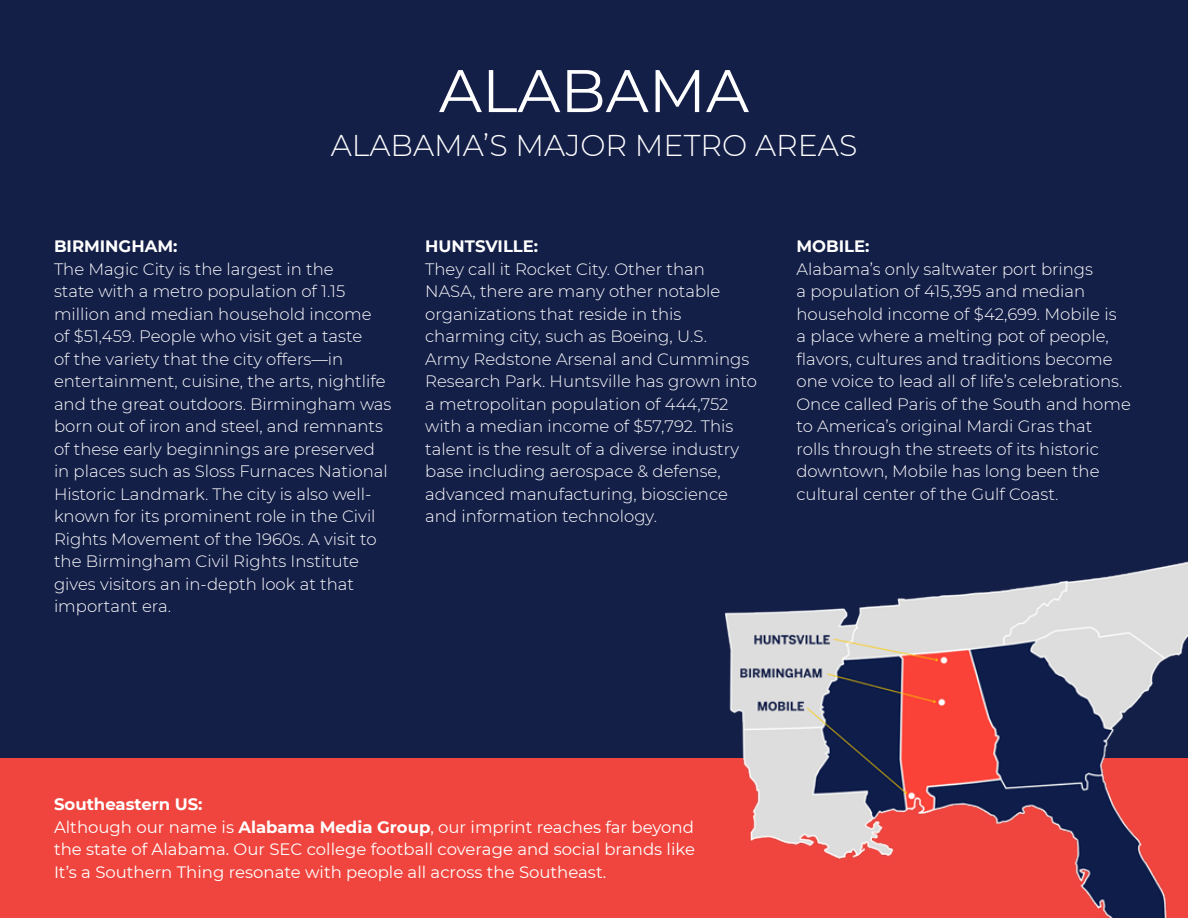
<style>
.page{position:relative;width:1188px;height:918px;background:#141f48}
.page>*{position:absolute;margin:0;border:0;box-sizing:border-box;transform-origin:0 0}
.t1{font:60px "Montserrat";color:#fff}
.t2{font:300 30px "Montserrat";color:#fff}
.t3{font:300 16.5px/22.5px "Montserrat";color:#fff}
.t4{font:16.5px/22.5px "Montserrat";color:#fff}
.t5{font:700 16.5px "Montserrat";color:#fff}
.s1{font-weight:700}
</style>
<div class="page">
<div style="left:0;top:759px;width:1188px;height:159px;background:#ef453e"></div>
<img style="left:726px;top:561px;width:462px;height:357px">
<h1 class="t1" style="left:439px;top:49px;width:312px">ALABAMA</h1>
<h2 class="t2" style="left:331px;top:125px;width:528px">ALABAMA’S MAJOR METRO AREAS</h2>
<p class="t5" style="left:54px;top:234px;width:125px">BIRMINGHAM:</p>
<p class="t3" style="left:54px;top:257px;width:339px">The Magic City is the largest in the<br>state with a metro population of 1.15 million and median household income<br>of $51,459. People who visit get a taste<br>of the variety that the city offers—in entertainment, cuisine, the arts, nightlife and the great outdoors. Birmingham was born out of iron and steel, and remnants of these early beginnings are preserved in places such as Sloss Furnaces National Historic Landmark. The city is also well&shy;known for its prominent role in the Civil Rights Movement of the 1960s. A visit to the Birmingham Civil Rights Institute gives visitors an in-depth look at that important era.</p>
<p class="t5" style="left:425px;top:235px;width:115px">HUNTSVILLE:</p>
<p class="t3" style="left:425px;top:257px;width:333px">They call it Rocket City. Other than NASA, there are many other notable organizations that reside in this charming city, such as Boeing, U.S.<br>Army Redstone Arsenal and Cummings Research Park. Huntsville has grown into a metropolitan population of 444,752 with a median income of $57,792. This talent is the result of a diverse industry base including aerospace &amp; defense, advanced manufacturing, bioscience and information technology.</p>
<p class="t5" style="left:797px;top:235px;width:75px">MOBILE:</p>
<p class="t3" style="left:797px;top:257px;width:336px">Alabama’s only saltwater port brings<br>a population of 415,395 and median household income of $42,699. Mobile is<br>a place where a melting pot of people, flavors, cultures and traditions become one voice to lead all of life’s celebrations.<br>Once called Paris of the South and home to America’s original Mardi Gras that<br>rolls through the streets of its historic downtown, Mobile has long been the cultural center of the Gulf Coast.</p>
<p class="t4" style="left:54px;top:792px;width:643px"><span class="s1">Southeastern US:<br></span>Although our name is <span class="s1">Alabama Media Group</span>, our imprint reaches far beyond the state of Alabama. Our SEC college football coverage and social brands like It’s a Southern Thing resonate with people all across the Southeast.</p>
</div>
